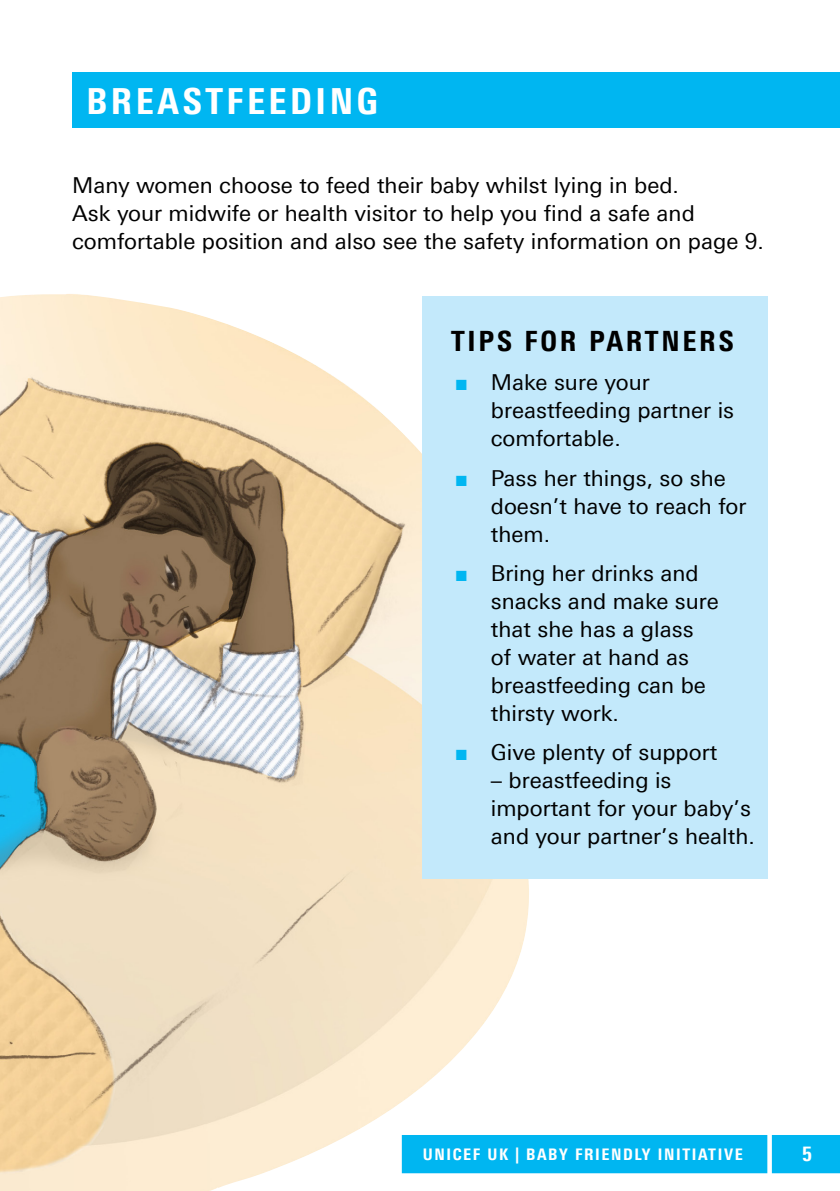
<style>
.page{position:relative;width:840px;height:1191px;background:#fff}
.page>*{position:absolute;margin:0;border:0;box-sizing:border-box;transform-origin:0 0}
.t1{font:800 condensed 36px "Univers Next Pro";letter-spacing:.1em;color:#fff}
.t2{font:800 condensed 28px "Univers Next Pro";letter-spacing:.1em;color:#000}
.t3{font:22px/28px "Univers Next Pro";color:#000}
.t4{font:800 condensed 20px "Univers Next Pro";color:#fff}
.t5{font:800 condensed 16px "Univers Next Pro";letter-spacing:.1em;color:#fff}
.s1{font-family:"Arial";color:#00b6f1}
</style>
<div class="page">
<img style="left:0;top:294px;width:530px;height:897px">
<div style="left:72px;top:72px;width:767px;height:56px;background:#00b6f1"></div>
<div style="left:401px;top:1135px;width:438px;height:38px;background:#00b6f1"></div>
<div style="left:422px;top:296px;width:345px;height:582px;background:#c3e9fb"></div>
<h1 class="t1" style="left:86px;top:79px;width:292px">BREASTFEEDING</h1>
<p class="t3" style="left:72px;top:171px;width:693px">Many women choose to feed their baby whilst lying in bed.<br>Ask your midwife or health visitor to help you find a safe and comfortable position and also see the safety information on page 9.</p>
<p class="t2" style="left:451px;top:324px;width:284px">TIPS FOR PARTNERS</p>
<p class="t3" style="left:490px;top:368px;width:245px;text-indent:-36px"><span class="s1">■</span> Make sure your breastfeeding partner is comfortable.</p>
<p class="t3" style="left:490px;top:464px;width:257px;text-indent:-36px"><span class="s1">■</span> Pass her things, so she doesn’t have to reach for them.</p>
<p class="t3" style="left:490px;top:559px;width:229px;text-indent:-36px"><span class="s1">■</span> Bring her drinks and snacks and make sure that she has a glass of water at hand as breastfeeding can be thirsty work.</p>
<p class="t3" style="left:454px;top:738px;width:264px"><span class="s1">■</span> Give plenty of support</p>
<p class="t3" style="left:490px;top:766px;width:265px">– breastfeeding is important for your baby’s and your partner’s health.</p>
<p class="t5" style="left:422px;top:1144px;width:321px">UNICEF UK | BABY FRIENDLY INITIATIVE</p>
<p class="t4" style="left:801px;top:1142px;width:11px">5</p>
</div>
